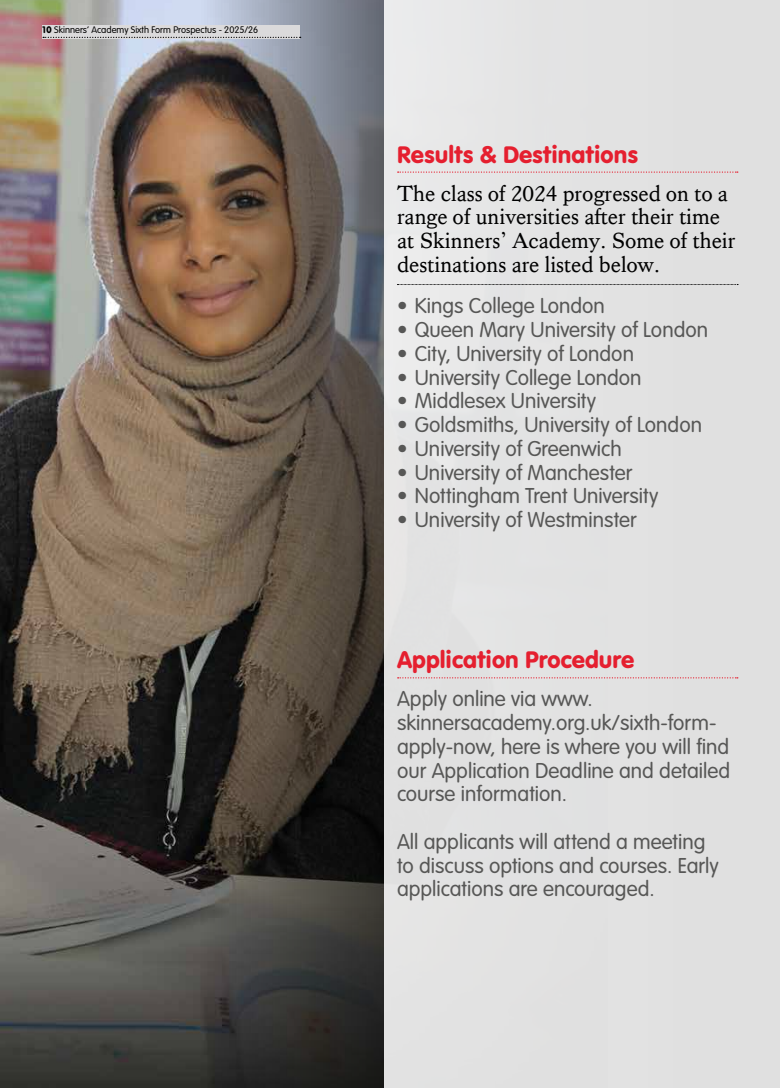
<style>
.page{position:relative;width:780px;height:1088px;background:#fff}
.page>*{position:absolute;margin:0;border:0;box-sizing:border-box;transform-origin:0 0}
.t1{font:25px "VAG Rundschrift D";color:#e51f2f}
.t2{font:300 22.5px/23.8px "VAG Rundschrift D";color:#575756}
.t3{font:22.5px/23.8px "Kings Caslon";color:#000}
.t4{font:300 10px "VAG Rundschrift D";color:#000}
.s1{font-weight:400}
</style>
<div class="page">
<img style="left:0;top:0;width:59px;height:1088px">
<img style="left:59px;top:0;width:325px;height:1088px">
<div style="left:384px;top:0;width:396px;height:1088px;background:#e2e2e2"></div>
<svg style="left:397px;top:171px;width:340px;height:2px"></svg>
<svg style="left:397px;top:284px;width:341px;height:1px"></svg>
<svg style="left:397px;top:677px;width:340px;height:1px"></svg>
<div style="left:43px;top:26px;width:257px;height:13px;background:#dbdadb"></div>
<svg style="left:43px;top:37px;width:257px;height:1px"></svg>
<p class="t4" style="left:43px;top:24px;width:217px"><span class="s1">10</span> Skinners’ Academy Sixth Form Prospectus - 2025/26</p>
<p class="t1" style="left:397px;top:139px;width:242px">Results &amp; Destinations</p>
<p class="t3" style="left:397px;top:181px;width:340px">The class of 2024 progressed on to a range of universities after their time at Skinners’ Academy. Some of their destinations are listed below.</p>
<p class="t2" style="left:397px;top:295px;width:209px">• Kings College London</p>
<p class="t2" style="left:397px;top:318px;width:312px">• Queen Mary University of London</p>
<p class="t2" style="left:397px;top:342px;width:238px">• City, University of London</p>
<p class="t2" style="left:397px;top:366px;width:246px">• University College London</p>
<p class="t2" style="left:397px;top:390px;width:201px">• Middlesex University</p>
<p class="t2" style="left:397px;top:413px;width:306px">• Goldsmiths, University of London</p>
<p class="t2" style="left:397px;top:437px;width:226px">• University of Greenwich</p>
<p class="t2" style="left:397px;top:461px;width:237px">• University of Manchester</p>
<p class="t2" style="left:397px;top:485px;width:263px">• Nottingham Trent University</p>
<p class="t2" style="left:397px;top:508px;width:241px">• University of Westminster</p>
<p class="t1" style="left:397px;top:645px;width:239px">Application Procedure</p>
<p class="t2" style="left:397px;top:687px;width:334px">Apply online via www. skinnersacademy.org.uk/sixth-form&shy;apply-now, here is where you will find our Application Deadline and detailed course information.</p>
<p class="t2" style="left:397px;top:830px;width:323px">All applicants will attend a meeting to discuss options and courses. Early applications are encouraged.</p>
</div>
